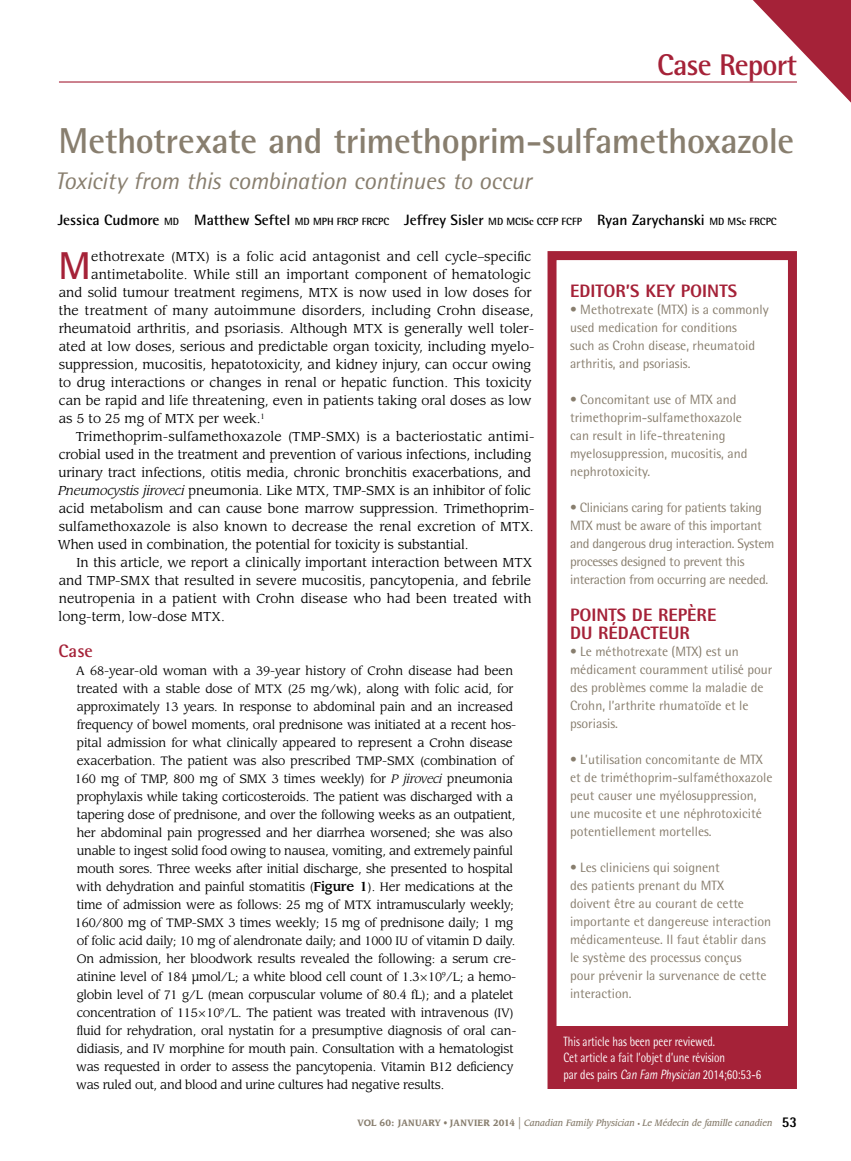
<style>
.page{position:relative;width:851px;height:1161px;background:#fff}
.page>*{position:absolute;margin:0;border:0;box-sizing:border-box;transform-origin:0 0}
.t1{font:700 38.85px "Rotis Semi Sans Std";color:#a52238}
.t2{font:700 36px "Rotis Semi Sans Std";letter-spacing:-.01em;color:#887e6e}
.t3{font:700 30px "Rotis Semi Sans Std";letter-spacing:-.03em;color:#a52238}
.t4{font:italic 24px "Rotis Semi Sans Std";letter-spacing:-.015em;color:#887e6e}
.t5{font:800 18px/18px "Rotis Semi Sans Std";color:#a52238}
.t6{font:700 18px "Rotis Semi Sans Std";color:#a52238}
.t7{font:700 15px "Rotis Semi Sans Std";color:#000}
.t8{font:13.5px/18px "Rotis Semi Sans Std";color:#887e6e}
.t9{font:13.5px/18px "Rotis Semi Sans Std";letter-spacing:-.02em;color:#887e6e}
.t10{font:13.5px/16.5px "Rotis Semi Sans Std";color:#fff;scale:.8 1}
.t11{font:12.75px "Leawood Std";color:#000}
.t12{font:12px/18px "Leawood Std";letter-spacing:-.02em;color:#000}
.t13{font:italic 500 9px "Leawood Std";color:#887e6e;scale:.9 1}
.s1{font-size:10.5px}
.s2{font-style:italic}
.s3{font-weight:500;font-size:12.75px}
.s4{font-weight:700;font-style:normal}
.s5{font-weight:400;font-style:normal}
.s6{font-weight:400;font-style:normal;font-size:15px}
.s7{font-style:normal;font-size:6px}
.s8{font-family:"Rotis Semi Sans Std";font-weight:800;font-style:normal;font-size:15px;color:#000}
</style>
<div class="page">
<svg style="left:753px;top:0;width:97px;height:102px"></svg>
<div style="left:554px;top:1026px;width:239px;height:59px;background:#a52238"></div>
<div style="left:547px;top:251px;width:249px;height:838px;border:9px solid #a52238"></div>
<hr style="left:59px;top:81px;width:737px;height:2px;background:#a52238">
<h3 class="t3" style="left:657px;top:47px;width:141px">Case Report</h3>
<h2 class="t2" style="left:59px;top:119px;width:737px">Methotrexate and trimethoprim-sulfamethoxazole</h2>
<h3 class="t4" style="left:55px;top:166px;width:477px">Toxicity from this combination continues to occur</h3>
<p class="t7" style="left:58px;top:211px;width:720px">Jessica Cudmore <span class="s1">MD</span> Matthew Seftel <span class="s1">MD MPH FRCP FRCPC</span> Jeffrey Sisler <span class="s1">MD MClSc CCFP FCFP</span> Ryan Zarychanski <span class="s1">MD MSc FRCPC</span></p>
<h1 class="t1" style="left:59px;top:242px;width:34px">M</h1>
<p class="t11" style="left:91px;top:249px;width:441px">ethotrexate (MTX) is a folic acid antagonist and cell cycle–specific</p>
<p class="t11" style="left:91px;top:267px;width:441px">antimetabolite. While still an important component of hematologic</p>
<p class="t11" style="left:59px;top:285px;width:474px">and solid tumour treatment regimens, MTX is now used in low doses for</p>
<p class="t11" style="left:59px;top:303px;width:476px">the treatment of many autoimmune disorders, including Crohn disease,</p>
<p class="t11" style="left:59px;top:321px;width:477px">rheumatoid arthritis, and psoriasis. Although MTX is generally well toler-</p>
<p class="t11" style="left:59px;top:339px;width:477px">ated at low doses, serious and predictable organ toxicity, including myelo-</p>
<p class="t11" style="left:59px;top:357px;width:474px">suppression, mucositis, hepatotoxicity, and kidney injury, can occur owing</p>
<p class="t11" style="left:59px;top:375px;width:474px">to drug interactions or changes in renal or hepatic function. This toxicity</p>
<p class="t11" style="left:59px;top:393px;width:474px">can be rapid and life threatening, even in patients taking oral doses as low</p>
<p class="t11" style="left:59px;top:411px;width:208px">as 5 to 25 mg of MTX per week.<sup>1</sup></p>
<p class="t11" style="left:76px;top:429px;width:460px">Trimethoprim-sulfamethoxazole (TMP-SMX) is a bacteriostatic antimi-</p>
<p class="t11" style="left:59px;top:447px;width:474px">crobial used in the treatment and prevention of various infections, including</p>
<p class="t11" style="left:59px;top:465px;width:474px">urinary tract infections, otitis media, chronic bronchitis exacerbations, and</p>
<p class="t11" style="left:58px;top:483px;width:474px"><span class="s2">Pneumocystis jiroveci</span> pneumonia. Like MTX, TMP-SMX is an inhibitor of folic</p>
<p class="t11" style="left:59px;top:501px;width:477px">acid metabolism and can cause bone marrow suppression. Trimethoprim-</p>
<p class="t11" style="left:59px;top:519px;width:476px">sulfamethoxazole is also known to decrease the renal excretion of MTX.</p>
<p class="t11" style="left:58px;top:537px;width:412px">When used in combination, the potential for toxicity is substantial.</p>
<p class="t11" style="left:77px;top:555px;width:457px">In this article, we report a clinically important interaction between MTX</p>
<p class="t11" style="left:59px;top:573px;width:474px">and TMP-SMX that resulted in severe mucositis, pancytopenia, and febrile</p>
<p class="t11" style="left:59px;top:591px;width:474px">neutropenia in a patient with Crohn disease who had been treated with</p>
<p class="t11" style="left:59px;top:609px;width:168px">long-term, low-dose MTX.</p>
<h3 class="t6" style="left:59px;top:640px;width:36px">Case</h3>
<p class="t12" style="left:75px;top:662px;width:443px">A 68-year-old woman with a 39-year history of Crohn disease had been treated with a stable dose of MTX (25 mg/wk), along with folic acid, for approximately 13 years. In response to abdominal pain and an increased frequency of bowel moments, oral prednisone was initiated at a recent hos&shy;pital admission for what clinically appeared to represent a Crohn disease exacerbation. The patient was also prescribed TMP-SMX (combination of 160 mg of TMP, 800 mg of SMX 3 times weekly) for <span class="s2">P jiroveci</span> pneumonia prophylaxis while taking corticosteroids. The patient was discharged with a tapering dose of prednisone, and over the following weeks as an outpatient, her abdominal pain progressed and her diarrhea worsened; she was also unable to ingest solid food owing to nausea, vomiting, and extremely painful mouth sores. Three weeks after initial discharge, she presented to hospital with dehydration and painful stomatitis (<span class="s3">Figure 1</span>). Her medications at the time of admission were as follows: 25 mg of MTX intramuscularly weekly; 160/800 mg of TMP-SMX 3 times weekly; 15 mg of prednisone daily; 1 mg of folic acid daily; 10 mg of alendronate daily; and 1000 IU of vitamin D daily.<br>On admission, her bloodwork results revealed the following: a serum cre&shy;atinine level of 184 μmol/L; a white blood cell count of 1.3 10<sup>9</sup>/L; a hemo&shy;globin level of 71 g/L (mean corpuscular volume of 80.4 fL); and a platelet concentration of 115 10<sup>9</sup>/L. The patient was treated with intravenous (IV) fluid for rehydration, oral nystatin for a presumptive diagnosis of oral can&shy;didiasis, and IV morphine for mouth pain. Consultation with a hematologist was requested in order to assess the pancytopenia. Vitamin B12 deficiency was ruled out, and blood and urine cultures had negative results.</p>
<h3 class="t5" style="left:570px;top:282px;width:168px">EDITOR’S KEY POINTS</h3>
<p class="t8" style="left:570px;top:301px;width:200px">• Methotrexate (MTX) is a commonly used medication for conditions<br>such as Crohn disease, rheumatoid arthritis, and psoriasis.</p>
<p class="t8" style="left:570px;top:391px;width:179px">• Concomitant use of MTX and trimethoprim-sulfamethoxazole can result in life-threatening myelosuppression, mucositis, and nephrotoxicity.</p>
<p class="t9" style="left:570px;top:499px;width:206px">• Clinicians caring for patients taking MTX must be aware of this important and dangerous drug interaction. System processes designed to prevent this interaction from occurring are needed.</p>
<h3 class="t5" style="left:570px;top:606px;width:20px">POINTS</h3>
<h3 class="t5" style="left:570px;top:606px;width:148px;text-indent:62px">DE REPÈRE<br>DU RÉDACTEUR</h3>
<p class="t8" style="left:570px;top:643px;width:204px">• Le méthotrexate (MTX) est un médicament couramment utilisé pour des problèmes comme la maladie de<br>Crohn, l’arthrite rhumatoïde et le psoriasis.</p>
<p class="t8" style="left:570px;top:751px;width:204px">• L’utilisation concomitante de MTX et de triméthoprim-sulfaméthoxazole peut causer une myélosuppression, une mucosite et une néphrotoxicité potentiellement mortelles.</p>
<p class="t8" style="left:570px;top:859px;width:203px">• Les cliniciens qui soignent<br>des patients prenant du MTX<br>doivent être au courant de cette importante et dangereuse interaction médicamenteuse. Il faut établir dans le système des processus conçus<br>pour prévenir la survenance de cette interaction.</p>
<p class="t10" style="left:563px;top:1033px;width:249px">This article has been peer reviewed.<br>Cet article a fait l’objet d’une révision<br>par des pairs <span class="s2">Can Fam Physician</span> 2014;60:53-6</p>
<p class="t13" style="left:357px;top:1118px;width:490px"><span class="s4">VOL 60: JANUARY</span> <span class="s5">•</span> <span class="s4">JANVIER 2014</span> <span class="s6">|</span> Canadian Family Physician <span class="s7">•</span> Le Médecin de famille canadien <span class="s8">53</span></p>
</div>
